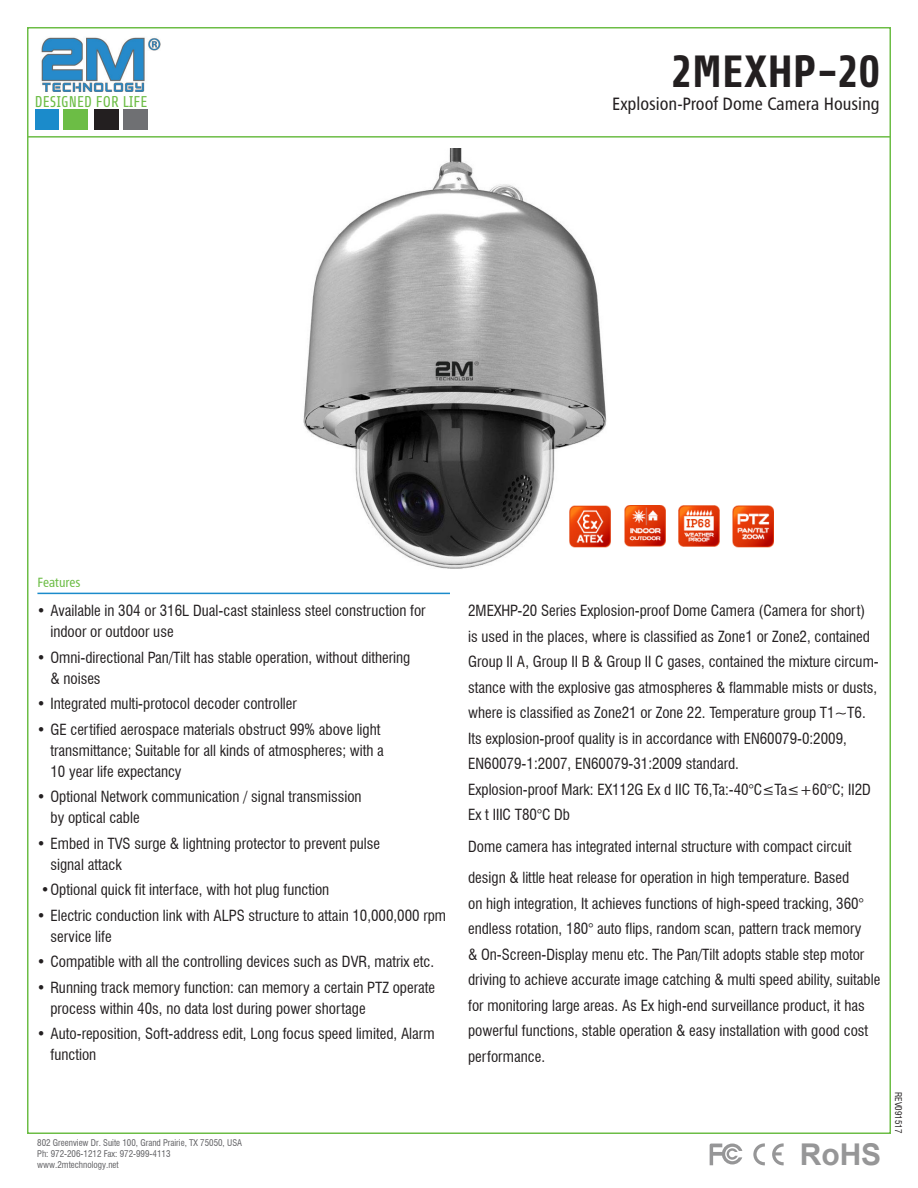
<style>
.page{position:relative;width:918px;height:1188px;background:#fff}
.page>*{position:absolute;margin:0;border:0;box-sizing:border-box;transform-origin:0 0}
.t1{font:700 45px "Share";color:#231f20}
.t2{font:700 30px "Arial";color:#969697}
.t3{font:18px "Humanist 777 BT Roman Condensed B";color:#231f20}
.t4{font:15.6px "Share";color:#6cbd45}
.t5{font:condensed 15px/25.5px "Swiss 721 BT";color:#231f20}
.t6{font:13.5px "Humanist 777 BT Roman Condensed B";color:#6cbd45}
.t7{font:condensed 9px/10.8px "Swiss 721 BT";color:#606063}
.t8{font:condensed 9px "Swiss 721 BT";color:#231f20}
</style>
<div class="page">
<img style="left:41px;top:37px;width:120px;height:54px">
<div style="left:124px;top:109px;width:24px;height:21px;background:#6f7073"></div>
<div style="left:94px;top:109px;width:25px;height:21px;background:#231f20"></div>
<div style="left:64px;top:109px;width:24px;height:21px;background:#6cbd45"></div>
<div style="left:35px;top:109px;width:24px;height:21px;background:#1b8bcb"></div>
<hr style="left:27px;top:136px;width:864px;height:2px;background:#6cbd45">
<svg style="left:710px;top:1144px;width:32px;height:21px"></svg>
<svg style="left:753px;top:1143px;width:12px;height:22px"></svg>
<svg style="left:772px;top:1143px;width:12px;height:22px"></svg>
<img style="left:303px;top:148px;width:305px;height:421px">
<hr style="left:37px;top:593px;width:413px;height:1px;background:#1b8bcb">
<img style="left:569px;top:506px;width:41px;height:41px">
<img style="left:625px;top:506px;width:41px;height:40px">
<img style="left:679px;top:506px;width:41px;height:40px">
<img style="left:733px;top:506px;width:41px;height:41px">
<p class="t4" style="left:35px;top:94px;width:114px">DESIGNED FOR LIFE</p>
<p class="t1" style="left:671px;top:47px;width:210px">2MEXHP-20</p>
<p class="t3" style="left:612px;top:93px;width:269px">Explosion-Proof Dome Camera Housing</p>
<p class="t6" style="left:37px;top:574px;width:45px">Features</p>
<p class="t5" style="left:50px;top:600px;width:377px;line-height:21px;text-indent:-14px">• Available in 304 or 316L Dual-cast stainless steel construction for indoor or outdoor use</p>
<p class="t5" style="left:50px;top:647px;width:361px;line-height:21px;text-indent:-14px">• Omni-directional Pan/Tilt has stable operation, without dithering &amp; noises</p>
<p class="t5" style="left:37px;top:691px;width:261px">• Integrated multi-protocol decoder controller</p>
<p class="t5" style="left:50px;top:719px;width:335px;line-height:21px;text-indent:-14px">• GE certified aerospace materials obstruct 99% above light transmittance; Suitable for all kinds of atmospheres; with a<br>10 year life expectancy</p>
<p class="t5" style="left:50px;top:786px;width:313px;line-height:21px;text-indent:-14px">• Optional Network communication / signal transmission by optical cable</p>
<p class="t5" style="left:50px;top:833px;width:331px;line-height:21px;text-indent:-14px">• Embed in TVS surge &amp; lightning protector to prevent pulse signal attack</p>
<p class="t5" style="left:41px;top:877px;width:290px">•Optional quick fit interface, with hot plug function</p>
<p class="t5" style="left:50px;top:905px;width:397px;line-height:21px;text-indent:-14px">• Electric conduction link with ALPS structure to attain 10,000,000 rpm service life</p>
<p class="t5" style="left:37px;top:949px;width:399px">• Compatible with all the controlling devices such as DVR, matrix etc.</p>
<p class="t5" style="left:50px;top:977px;width:386px;line-height:21px;text-indent:-14px">• Running track memory function: can memory a certain PTZ operate process within 40s, no data lost during power shortage</p>
<p class="t5" style="left:50px;top:1023px;width:386px;line-height:21px;text-indent:-14px">• Auto-reposition, Soft-address edit, Long focus speed limited, Alarm function</p>
<p class="t5" style="left:468px;top:598px;width:412px">2MEXHP-20 Series Explosion-proof Dome Camera (Camera for short)<br>is used in the places, where is classified as Zone1 or Zone2, contained Group II A, Group II B &amp; Group II C gases, contained the mixture circum&shy;stance with the explosive gas atmospheres &amp; flammable mists or dusts, where is classified as Zone21 or Zone 22. Temperature group T1~T6.<br>Its explosion-proof quality is in accordance with EN60079-0:2009, EN60079-1:2007, EN60079-31:2009 standard.</p>
<p class="t5" style="left:468px;top:776px;width:404px">Explosion-proof Mark: EX112G Ex d IIC T6,Ta:-40°C≤Ta≤+60°C; II2D<br>Ex t IIIC T80°C Db</p>
<p class="t5" style="left:468px;top:830px;width:385px;line-height:31.5px">Dome camera has integrated internal structure with compact circuit design &amp; little heat release for operation in high temperature. Based</p>
<p class="t5" style="left:468px;top:890px;width:414px">on high integration, It achieves functions of high-speed tracking, 360° endless rotation, 180° auto flips, random scan, pattern track memory<br>&amp; On-Screen-Display menu etc. The Pan/Tilt adopts stable step motor driving to achieve accurate image catching &amp; multi speed ability, suitable for monitoring large areas. As Ex high-end surveillance product, it has powerful functions, stable operation &amp; easy installation with good cost performance.</p>
<p class="t7" style="left:37px;top:1138px;width:206px">802 Greenview Dr. Suite 100, Grand Prairie, TX 75050, USA<br>Ph: 972-206-1212 Fax: 972-999-4113 www.2mtechnology.net</p>
<h2 class="t2" style="left:800px;top:1135px;width:83px">RoHS</h2>
<p class="t8" style="left:904px;top:1092px;width:43px;rotate:90deg">REV091517</p>
</div>
